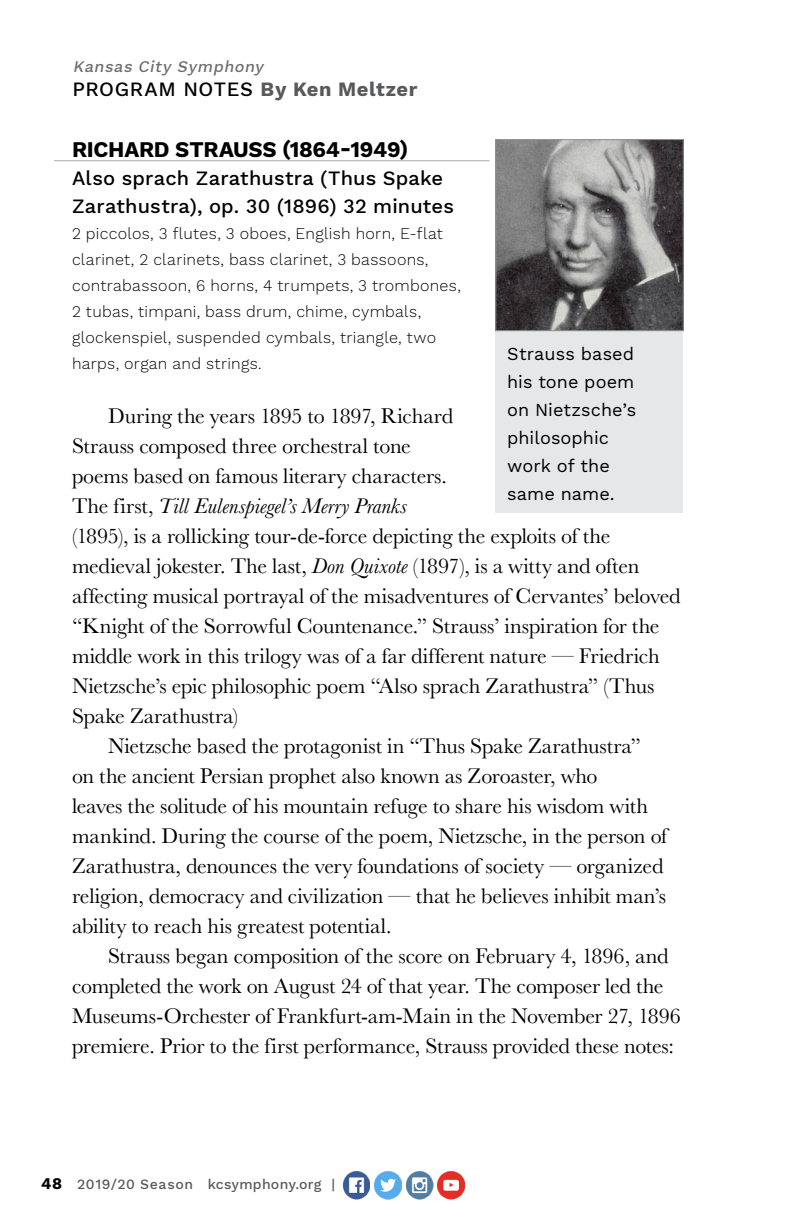
<style>
.page{position:relative;width:792px;height:1224px;background:#fff}
.page>*{position:absolute;margin:0;border:0;box-sizing:border-box;transform-origin:0 0}
.t1{font:22px "Baskerville";letter-spacing:-.005em;color:#000}
.t2{font:italic 22px "Baskerville";letter-spacing:.005em;color:#000}
.t3{font:700 22px "Work Sans";letter-spacing:-.01em;color:#000}
.t4{font:500 20px/28px "Work Sans";letter-spacing:.01em;color:#000}
.t5{font:500 20px "Work Sans";letter-spacing:.03em;color:#000}
.t6{font:18px/28px "Work Sans";color:#000}
.t7{font:300 16px/26px "Work Sans";letter-spacing:.015em;color:#000}
.t8{font:italic 500 16px "Work Sans";color:#6d6e71}
.t9{font:500 14px "Work Sans";letter-spacing:.02em;color:#58595b}
.s1{font-weight:700;color:#58595b}
.s2{font-style:normal}
.s3{font-style:italic}
.s4{font-weight:700;font-size:16px;color:#000}
</style>
<div class="page">
<img style="left:342px;top:1171px;width:28px;height:28px">
<img style="left:374px;top:1171px;width:28px;height:28px">
<img style="left:437px;top:1171px;width:28px;height:28px">
<img style="left:405px;top:1171px;width:28px;height:28px">
<hr style="left:54px;top:160px;width:436px;height:1px;background:#a7a9ac">
<div style="left:495px;top:331px;width:188px;height:182px;background:#e6e7e8"></div>
<img style="left:497px;top:141px;width:185px;height:188px">
<div style="left:495px;top:139px;width:189px;height:192px;border:1px solid #939598"></div>
<p class="t8" style="left:73px;top:57px;width:196px">Kansas City Symphony</p>
<p class="t5" style="left:72px;top:78px;width:346px">PROGRAM NOTES <span class="s1">By Ken Meltzer</span></p>
<p class="t3" style="left:72px;top:137px;width:338px">RICHARD STRAUSS (1864-1949)</p>
<p class="t4" style="left:72px;top:165px;width:384px">Also sprach Zarathustra (Thus Spake<br>Zarathustra), op. 30 (1896) 32 minutes</p>
<p class="t7" style="left:72px;top:222px;width:390px">2 piccolos, 3 flutes, 3 oboes, English horn, E-flat clarinet, 2 clarinets, bass clarinet, 3 bassoons, contrabassoon, 6 horns, 4 trumpets, 3 trombones, 2 tubas, timpani, bass drum, chime, cymbals, glockenspiel, suspended cymbals, triangle, two harps, organ and strings.</p>
<p class="t1" style="left:108px;top:408px;width:347px">During the years 1895 to 1897, Richard</p>
<p class="t1" style="left:72px;top:438px;width:340px">Strauss composed three orchestral tone</p>
<p class="t1" style="left:72px;top:468px;width:376px">poems based on famous literary characters.</p>
<p class="t2" style="left:72px;top:498px;width:336px"><span class="s2">The first,</span> Till Eulenspiegel’s Merry Pranks</p>
<p class="t1" style="left:72px;top:528px;width:540px">(1895), is a rollicking tour-de-force depicting the exploits of the</p>
<p class="t1" style="left:72px;top:558px;width:569px">medieval jokester. The last, <span class="s3">Don Quixote</span> (1897), is a witty and often</p>
<p class="t1" style="left:72px;top:588px;width:610px">affecting musical portrayal of the misadventures of Cervantes’ beloved</p>
<p class="t1" style="left:72px;top:618px;width:589px">“Knight of the Sorrowful Countenance.” Strauss’ inspiration for the</p>
<p class="t1" style="left:72px;top:648px;width:589px">middle work in this trilogy was of a far different nature — Friedrich</p>
<p class="t1" style="left:72px;top:679px;width:584px">Nietzsche’s epic philosophic poem “Also sprach Zarathustra” (Thus</p>
<p class="t1" style="left:72px;top:709px;width:168px">Spake Zarathustra)</p>
<p class="t1" style="left:108px;top:739px;width:534px">Nietzsche based the protagonist in “Thus Spake Zarathustra”</p>
<p class="t1" style="left:72px;top:769px;width:527px">on the ancient Persian prophet also known as Zoroaster, who</p>
<p class="t1" style="left:72px;top:799px;width:578px">leaves the solitude of his mountain refuge to share his wisdom with</p>
<p class="t1" style="left:72px;top:829px;width:597px">mankind. During the course of the poem, Nietzsche, in the person of</p>
<p class="t1" style="left:72px;top:859px;width:593px">Zarathustra, denounces the very foundations of society — organized</p>
<p class="t1" style="left:72px;top:889px;width:596px">religion, democracy and civilization — that he believes inhibit man’s</p>
<p class="t1" style="left:72px;top:919px;width:321px">ability to reach his greatest potential.</p>
<p class="t1" style="left:108px;top:949px;width:562px">Strauss began composition of the score on February 4, 1896, and</p>
<p class="t1" style="left:72px;top:979px;width:593px">completed the work on August 24 of that year. The composer led the</p>
<p class="t1" style="left:72px;top:1009px;width:610px">Museums-Orchester of Frankfurt-am-Main in the November 27, 1896</p>
<p class="t1" style="left:72px;top:1039px;width:604px">premiere. Prior to the first performance, Strauss provided these notes:</p>
<p class="t6" style="left:507px;top:341px;width:130px">Strauss based his tone poem on Nietzsche’s philosophic work of the same name.</p>
<p class="t9" style="left:41px;top:1176px;width:295px"><span class="s4">48</span> 2019/20 Season kcsymphony.org |</p>
</div>
